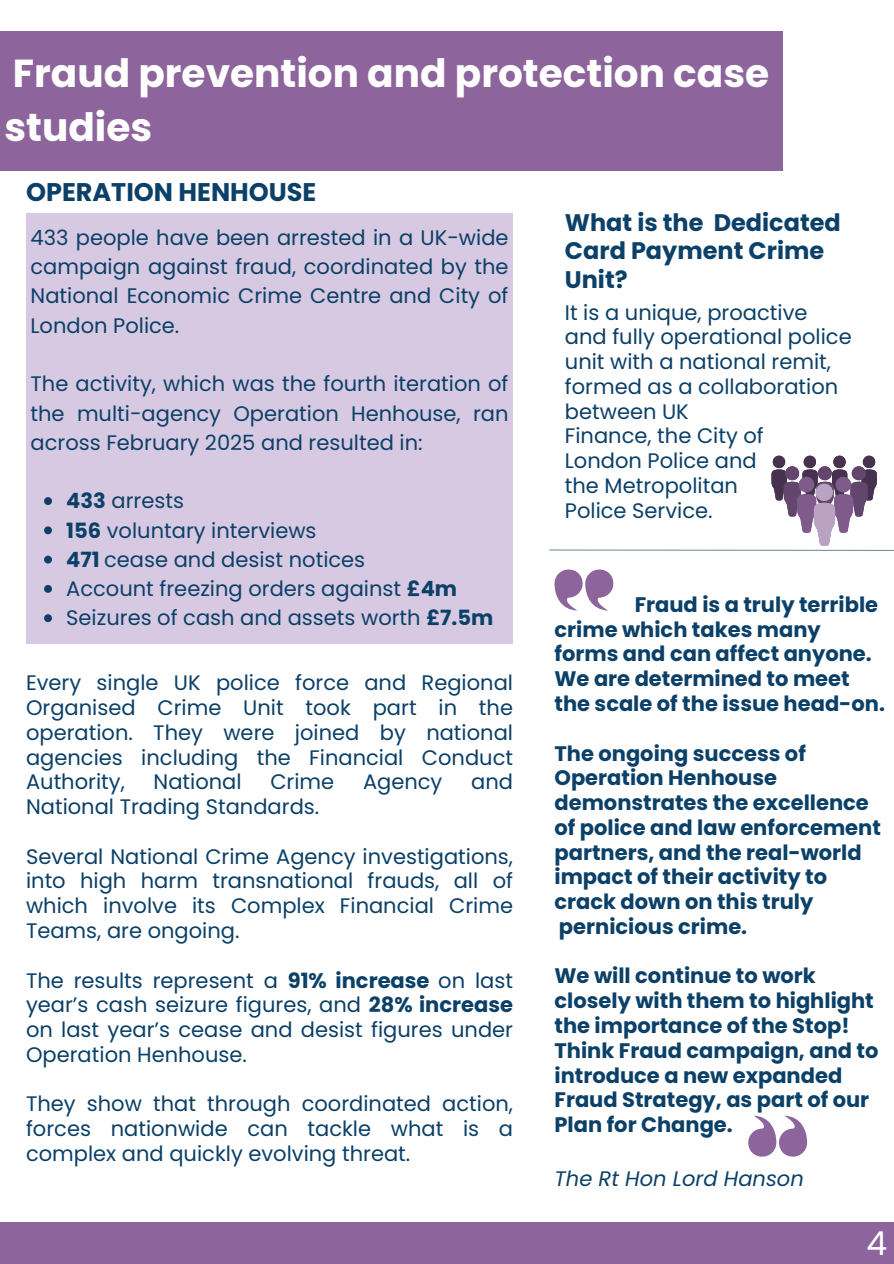
<style>
.page{position:relative;width:894px;height:1264px;background:#fff}
.page>*{position:absolute;margin:0;border:0;box-sizing:border-box;transform-origin:0 0}
.t1{font:700 39px/54px "Poppins";color:#fff}
.t2{font:33px "Poppins";color:#fff}
.t3{font:700 25.5px "Poppins";color:#0b4068}
.t4{font:700 24px/28.5px "Poppins";color:#0b4068}
.t5{font:21px/24.8px "Poppins";color:#0b4068;text-align:justify}
.t6{font:700 21px/24.8px "Poppins";color:#0b4068}
.t7{font:italic 21px "Poppins";color:#0b4068}
.s1{font-weight:700}
</style>
<div class="page">
<div style="left:0;top:32px;width:782px;height:139px;background:#8d659c"></div>
<div style="left:0;top:1222px;width:893px;height:41px;background:#8d659c"></div>
<div style="left:26px;top:213px;width:486px;height:431px;background:#d8c9e2"></div>
<svg style="left:44px;top:497px;width:8px;height:8px"></svg>
<svg style="left:44px;top:526px;width:8px;height:8px"></svg>
<svg style="left:44px;top:555px;width:8px;height:8px"></svg>
<svg style="left:44px;top:585px;width:8px;height:8px"></svg>
<svg style="left:44px;top:614px;width:8px;height:8px"></svg>
<svg style="left:554px;top:569px;width:60px;height:41px"></svg>
<svg style="left:748px;top:1115px;width:58px;height:42px"></svg>
<svg style="left:549px;top:455px;width:344px;height:96px"></svg>
<h1 class="t1" style="left:5px;top:46px;width:766px">Fraud prevention and protection case studies</h1>
<h1 class="t1" style="left:68px;top:60px;width:426px">Global Fraud Summit</h1>
<p class="t3" style="left:26px;top:174px;width:292px">OPERATION HENHOUSE</p>
<h2 class="t5" style="left:31px;top:223px;width:479px;line-height:29.2px">433 people have been arrested in a UK-wide campaign against fraud, coordinated by the National Economic Crime Centre and City of London Police.</h2>
<p class="t5" style="left:31px;top:369px;width:479px;line-height:29.2px">The activity, which was the fourth iteration of the multi-agency Operation Henhouse, ran across February 2025 and resulted in:</p>
<p class="t5" style="left:66px;top:488px;width:119px"><span class="s1">433</span> arrests</p>
<p class="t5" style="left:66px;top:518px;width:252px"><span class="s1">156</span> voluntary interviews</p>
<p class="t5" style="left:66px;top:547px;width:300px"><span class="s1">471</span> cease and desist notices</p>
<p class="t5" style="left:66px;top:576px;width:392px">Account freezing orders against <span class="s1">£4m</span></p>
<p class="t5" style="left:66px;top:605px;width:428px">Seizures of cash and assets worth <span class="s1">£7.5m</span></p>
<p class="t5" style="left:26px;top:670px;width:488px">Every single UK police force and Regional Organised Crime Unit took part in the operation. They were joined by national agencies including the Financial Conduct Authority,</p>
<p class="t5" style="left:153px;top:769px;width:89px">National</p>
<p class="t5" style="left:270px;top:769px;width:65px">Crime</p>
<p class="t5" style="left:363px;top:769px;width:81px">Agency</p>
<p class="t5" style="left:471px;top:769px;width:43px">and</p>
<p class="t5" style="left:26px;top:794px;width:294px">National Trading Standards.</p>
<p class="t5" style="left:26px;top:843px;width:488px">Several National Crime Agency investigations, into high harm transnational frauds, all of which involve its Complex Financial Crime Teams, are ongoing.</p>
<h4 class="t5" style="left:26px;top:967px;width:488px">The results represent a <span class="s1">91% increase</span> on last year’s cash seizure figures, and <span class="s1">28% increase </span>on last year’s cease and desist figures under Operation Henhouse.</h4>
<h4 class="t5" style="left:26px;top:1091px;width:488px">They show that through coordinated action, forces nationwide can tackle what is a complex and quickly evolving threat.</h4>
<p class="t4" style="left:564px;top:208px;width:277px">What is the Dedicated<br>Card Payment Crime<br>Unit?</p>
<p class="t5" style="left:564px;top:300px;width:288px;text-align:left">It is a unique, proactive and fully operational police unit with a national remit, formed as a collaboration</p>
<h3 class="t5" style="left:564px;top:399px;width:200px;text-align:left">between UK<br>Finance, the City of<br>London Police and the Metropolitan<br>Police Service.</h3>
<p class="t6" style="left:554px;top:592px;width:332px;text-indent:80px">Fraud is a truly terrible crime which takes many forms and can affect anyone.<br>We are determined to meet the scale of the issue head-on.</p>
<p class="t6" style="left:554px;top:740px;width:328px">The ongoing success of<br>Operation Henhouse demonstrates the excellence of police and law enforcement partners, and the real-world impact of their activity to crack down on this truly pernicious crime.</p>
<p class="t6" style="left:554px;top:963px;width:325px">We will continue to work closely with them to highlight the importance of the Stop!<br>Think Fraud campaign, and to introduce a new expanded<br>Fraud Strategy, as part of our<br>Plan for Change.</p>
<p class="t7" style="left:554px;top:1163px;width:251px">The Rt Hon Lord Hanson</p>
<p class="t2" style="left:866px;top:1220px;width:22px">4</p>
</div>
